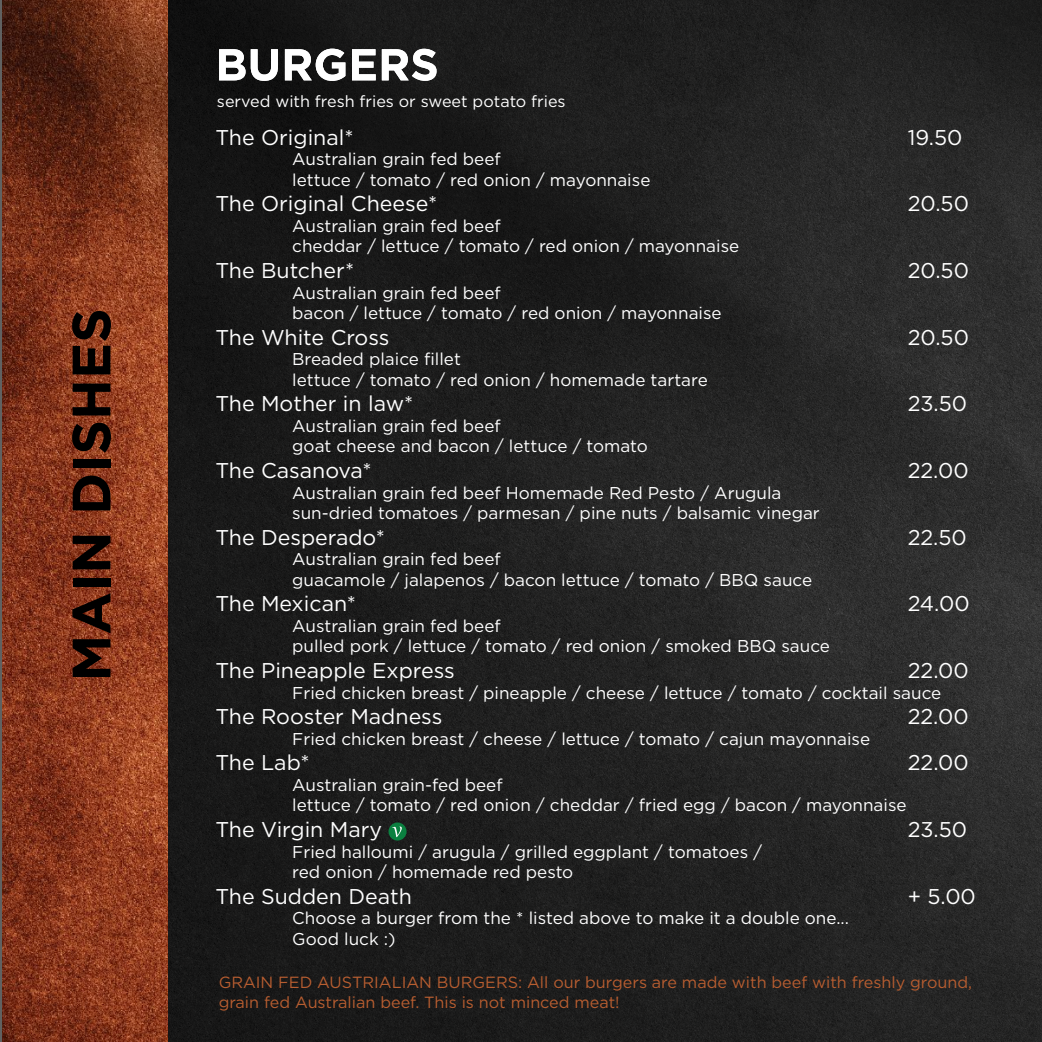
<style>
.page{position:relative;width:1042px;height:1042px;background:#fff}
.page>*{position:absolute;margin:0;border:0;box-sizing:border-box;transform-origin:0 0}
.t1{font:700 54.07px "Gotham";color:#000}
.t2{font:21.35px "Gotham";color:#fff}
.t3{font:17.15px/20.5px "Gotham";color:#fff}
.t4{font:16.1px/19.4px "Gotham";color:#b75d30}
.t5{font:16.1px "Gotham";color:#fff}
</style>
<div class="page">
<img style="left:168px;top:0;width:874px;height:1042px">
<img style="left:1px;top:0;width:167px;height:1042px">
<hr style="left:0;top:0;width:1px;height:1042px;background:#606161">
<svg style="left:219px;top:49px;width:59px;height:32px"></svg>
<svg style="left:285px;top:49px;width:60px;height:32px"></svg>
<svg style="left:352px;top:49px;width:24px;height:31px"></svg>
<svg style="left:382px;top:49px;width:54px;height:32px"></svg>
<div style="left:388px;top:822px;width:18px;height:18px;background:#0b8040;border-radius:50%"></div>
<svg style="left:392px;top:826px;width:10px;height:11px"></svg>
<h1 class="t1" style="left:55px;top:681px;width:375px;rotate:-90deg">MAIN DISHES</h1>
<p class="t5" style="left:217px;top:91px;width:350px">served with fresh fries or sweet potato fries</p>
<p class="t2" style="left:215px;top:123px;width:140px">The Original*</p>
<p class="t2" style="left:907px;top:123px;width:56px">19.50</p>
<p class="t3" style="left:292px;top:149px;width:360px">Australian grain fed beef<br>lettuce / tomato / red onion / mayonnaise</p>
<p class="t2" style="left:215px;top:190px;width:223px">The Original Cheese*</p>
<p class="t2" style="left:908px;top:190px;width:63px">20.50</p>
<p class="t3" style="left:292px;top:215px;width:448px">Australian grain fed beef<br>cheddar / lettuce / tomato / red onion / mayonnaise</p>
<p class="t2" style="left:215px;top:257px;width:140px">The Butcher*</p>
<p class="t2" style="left:908px;top:257px;width:63px">20.50</p>
<p class="t3" style="left:292px;top:282px;width:431px">Australian grain fed beef<br>bacon / lettuce / tomato / red onion / mayonnaise</p>
<p class="t2" style="left:215px;top:323px;width:176px">The White Cross</p>
<p class="t2" style="left:908px;top:323px;width:63px">20.50</p>
<p class="t3" style="left:292px;top:349px;width:417px">Breaded plaice fillet<br>lettuce / tomato / red onion / homemade tartare</p>
<p class="t2" style="left:215px;top:390px;width:199px">The Mother in law*</p>
<p class="t2" style="left:908px;top:390px;width:61px">23.50</p>
<p class="t3" style="left:292px;top:415px;width:357px">Australian grain fed beef<br>goat cheese and bacon / lettuce / tomato</p>
<p class="t2" style="left:215px;top:457px;width:158px">The Casanova*</p>
<p class="t2" style="left:907px;top:457px;width:62px">22.00</p>
<p class="t3" style="left:292px;top:482px;width:529px">Australian grain fed beef Homemade Red Pesto / Arugula sun-dried tomatoes / parmesan / pine nuts / balsamic vinegar</p>
<p class="t2" style="left:215px;top:523px;width:171px">The Desperado*</p>
<p class="t2" style="left:907px;top:523px;width:61px">22.50</p>
<p class="t3" style="left:292px;top:548px;width:521px">Australian grain fed beef<br>guacamole / jalapenos / bacon lettuce / tomato / BBQ sauce</p>
<p class="t2" style="left:215px;top:590px;width:142px">The Mexican*</p>
<p class="t2" style="left:907px;top:590px;width:63px">24.00</p>
<p class="t3" style="left:292px;top:615px;width:539px">Australian grain fed beef<br>pulled pork / lettuce / tomato / red onion / smoked BBQ sauce</p>
<p class="t2" style="left:215px;top:657px;width:241px">The Pineapple Express</p>
<p class="t2" style="left:908px;top:657px;width:62px">22.00</p>
<p class="t3" style="left:292px;top:682px;width:650px">Fried chicken breast / pineapple / cheese / lettuce / tomato / cocktail sauce</p>
<p class="t2" style="left:215px;top:703px;width:228px">The Rooster Madness</p>
<p class="t2" style="left:907px;top:703px;width:62px">22.00</p>
<p class="t3" style="left:292px;top:728px;width:579px">Fried chicken breast / cheese / lettuce / tomato / cajun mayonnaise</p>
<p class="t2" style="left:215px;top:749px;width:96px">The Lab*</p>
<p class="t2" style="left:908px;top:749px;width:62px">22.00</p>
<p class="t3" style="left:292px;top:774px;width:616px">Australian grain-fed beef<br>lettuce / tomato / red onion / cheddar / fried egg / bacon / mayonnaise</p>
<p class="t2" style="left:215px;top:816px;width:168px">The Virgin Mary</p>
<p class="t2" style="left:907px;top:816px;width:61px">23.50</p>
<p class="t3" style="left:292px;top:841px;width:471px">Fried halloumi / arugula / grilled eggplant / tomatoes / red onion / homemade red pesto</p>
<p class="t2" style="left:215px;top:882px;width:198px">The Sudden Death</p>
<p class="t2" style="left:908px;top:882px;width:70px">+ 5.00</p>
<p class="t3" style="left:292px;top:907px;width:558px">Choose a burger from the * listed above to make it a double one...<br>Good luck :)</p>
<p class="t4" style="left:219px;top:972px;width:755px">GRAIN FED AUSTRIALIAN BURGERS: All our burgers are made with beef with freshly ground, grain fed Australian beef. This is not minced meat!</p>
</div>
